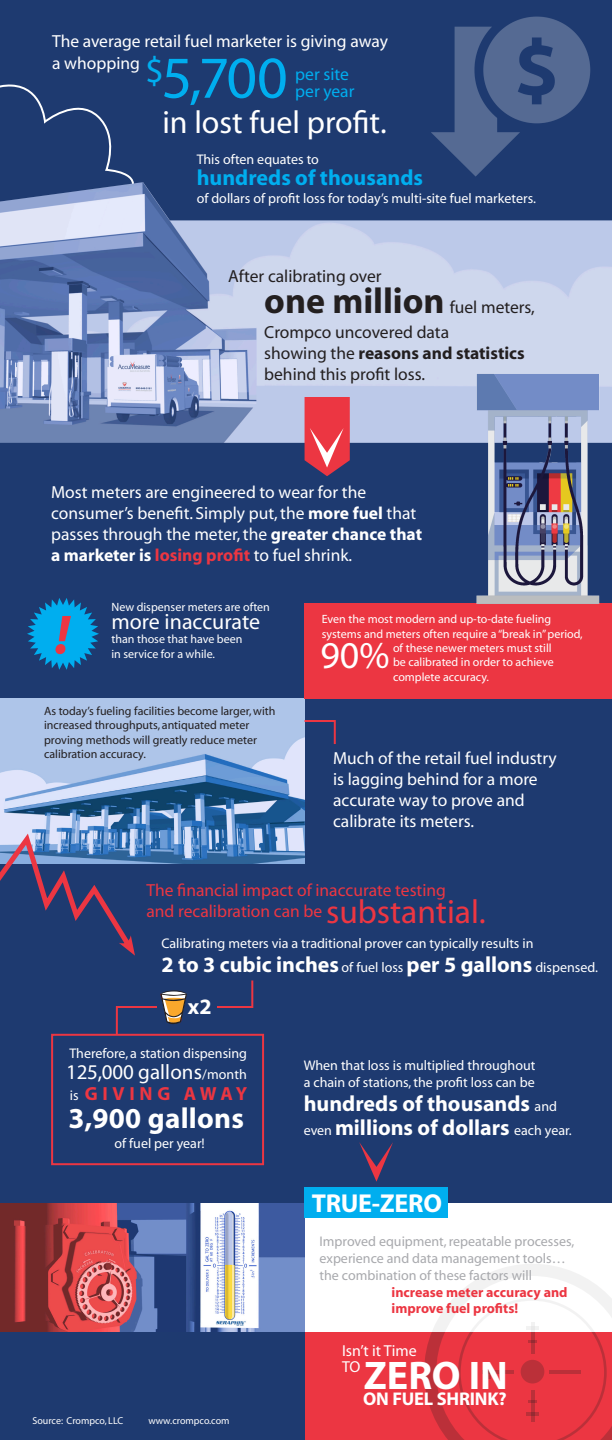
<style>
.page{position:relative;width:612px;height:1440px;background:#fff}
.page>*{position:absolute;margin:0;border:0;box-sizing:border-box;transform-origin:0 0}
.t1{font:59.8px "Myriad";color:#00aeef}
.t2{font:italic 700 55.7px "Myriad";color:#ec3642}
.t3{font:700 40.1px "Myriad";color:#fff}
.t4{font:38px "Myriad";color:#fff}
.t5{font:32px "Myriad";color:#fff}
.t6{font:700 29px "Myriad";letter-spacing:.01em;color:#fff}
.t7{font:700 26px "Myriad";letter-spacing:-.01em;color:#fff}
.t8{font:700 22px/24px "Myriad";color:#fff}
.t9{font:700 22px "Myriad";color:#00aeef}
.t10{font:22px "Myriad";color:#fff}
.t11{font:21px "Myriad";letter-spacing:.005em;color:#fff}
.t12{font:700 19px "Myriad";letter-spacing:.25em;color:#ec3642}
.t13{font:700 18.4px "Myriad";letter-spacing:-.01em;color:#fff}
.t14{font:17.5px/21px "Myriad";color:#fff}
.t15{font:17.5px/21px "Myriad";color:#231f20}
.t16{font:17.5px "Myriad";color:#ec3642}
.t17{font:17.5px "Myriad";color:#00aeef}
.t18{font:15.9px "Myriad";color:#fff}
.t19{font:14px/16.8px "Myriad";color:#fff}
.t20{font:14px/16.8px "Myriad";color:#a8a9ad}
.t21{font:700 14px/16.8px "Myriad";color:#ec3642}
.t22{font:12px/14.4px "Myriad";color:#fff}
.t23{font:12px/14.4px "Myriad";color:#231f20}
.t24{font:10px "Myriad";color:#fff}
.s1{font-weight:700;font-size:36px}
.s2{font-weight:700}
.s3{font-weight:700;color:#ec3642}
.s4{font-size:33.5px}
.s5{font-weight:400;font-size:14px}
.s6{font-size:14px}
.s7{font-weight:400;font-size:14px;color:#fff}
</style>
<div class="page">
<div style="left:305px;top:1332px;width:307px;height:108px;background:#ec3642"></div>
<svg style="left:424px;top:1332px;width:188px;height:108px"></svg>
<img style="left:0;top:1203px;width:305px;height:129px">
<div style="left:0;top:0;width:612px;height:314px;background:#1e3a70"></div>
<svg style="left:0;top:84px;width:134px;height:98px"></svg>
<div style="left:0;top:438px;width:612px;height:765px;background:#1e3a70"></div>
<img style="left:0;top:699px;width:305px;height:164px">
<div style="left:305px;top:603px;width:307px;height:96px;background:#ec3642"></div>
<svg style="left:27px;top:598px;width:72px;height:72px"></svg>
<img style="left:0;top:182px;width:612px;height:261px">
<svg style="left:0;top:828px;width:136px;height:128px"></svg>
<svg style="left:303px;top:719px;width:33px;height:27px"></svg>
<div style="left:0;top:1332px;width:305px;height:108px;background:#1e3a70"></div>
<div style="left:51px;top:1034px;width:213px;height:131px;border:2px solid #ec3642"></div>
<svg style="left:359px;top:1142px;width:34px;height:40px"></svg>
<div style="left:305px;top:1188px;width:143px;height:30px;background:#00aeef"></div>
<img style="left:445px;top:362px;width:167px;height:241px">
<img style="left:431px;top:16px;width:160px;height:161px">
<svg style="left:115px;top:980px;width:139px;height:57px"></svg>
<svg style="left:305px;top:397px;width:45px;height:79px;background:#d84454"></svg>
<p class="t14" style="left:52px;top:32px;width:337px">The average retail fuel marketer is giving away</p>
<p class="t14" style="left:52px;top:54px;width:89px">a whopping</p>
<p class="t1" style="left:145px;top:48px;width:144px"><sup>$</sup>5,700</p>
<p class="t17" style="left:295px;top:65px;width:55px">per site</p>
<p class="t17" style="left:295px;top:82px;width:61px">per year</p>
<p class="t5" style="left:162px;top:106px;width:226px">in lost fuel profit.</p>
<p class="t19" style="left:197px;top:152px;width:124px">This often equates to</p>
<p class="t9" style="left:197px;top:167px;width:228px">hundreds of thousands</p>
<p class="t19" style="left:197px;top:191px;width:341px">of dollars of profit loss for today’s multi-site fuel marketers.</p>
<p class="t15" style="left:228px;top:266px;width:155px">After calibrating over</p>
<p class="t15" style="left:264px;top:297px;width:272px"><span class="s1">one million</span> fuel meters,</p>
<p class="t15" style="left:264px;top:322px;width:262px">Crompco uncovered data<br>showing the <span class="s2">reasons and statistics </span>behind this profit loss.</p>
<p class="t14" style="left:51px;top:482px;width:373px">Most meters are engineered to wear for the consumer’s benefit. Simply put, the <span class="s2">more fuel</span> that passes through the meter, the <span class="s2">greater chance that a marketer is</span> <span class="s3">losing profit</span> to fuel shrink.</p>
<p class="t2" style="left:55px;top:606px;width:16px">!</p>
<p class="t22" style="left:111px;top:600px;width:160px">New dispenser meters are often</p>
<p class="t10" style="left:111px;top:610px;width:150px">more inaccurate</p>
<p class="t22" style="left:111px;top:632px;width:133px">than those that have been in service for a while.</p>
<p class="t23" style="left:44px;top:704px;width:233px">As today’s fueling facilities become larger, with increased throughputs, antiquated meter proving methods will greatly reduce meter calibration accuracy.</p>
<p class="t22" style="left:322px;top:613px;width:231px">Even the most modern and up-to-date fueling</p>
<p class="t22" style="left:322px;top:627px;width:262px">systems and meters often require a “break in” period,</p>
<p class="t22" style="left:393px;top:641px;width:160px">of these newer meters must still</p>
<p class="t22" style="left:393px;top:656px;width:162px">be calibrated in order to achieve</p>
<p class="t22" style="left:393px;top:670px;width:97px">complete accuracy.</p>
<p class="t4" style="left:320px;top:636px;width:71px">90%</p>
<p class="t14" style="left:333px;top:748px;width:225px">Much of the retail fuel industry is lagging behind for a more accurate way to prove and calibrate its meters.</p>
<p class="t16" style="left:146px;top:882px;width:301px">The financial impact of inaccurate testing</p>
<p class="t16" style="left:146px;top:902px;width:341px">and recalibration can be <span class="s4">substantial.</span></p>
<p class="t19" style="left:161px;top:935px;width:374px">Calibrating meters via a traditional prover can typically results in</p>
<p class="t8" style="left:161px;top:953px;width:438px">2 to 3 cubic inches <span class="s5">of fuel loss</span> per 5 gallons <span class="s5">dispensed.</span></p>
<p class="t8" style="left:188px;top:995px;width:25px">x2</p>
<p class="t19" style="left:69px;top:1046px;width:179px">Therefore, a station dispensing</p>
<p class="t11" style="left:66px;top:1062px;width:182px">125,000 gallons<span class="s6">/month</span></p>
<p class="t12" style="left:70px;top:1084px;width:179px"><span class="s7">is</span> GIVING AWAY</p>
<p class="t6" style="left:68px;top:1104px;width:177px">3,900 gallons</p>
<p class="t19" style="left:114px;top:1136px;width:92px">of fuel per year!</p>
<p class="t24" style="left:32px;top:1416px;width:92px">Source: Crompco, LLC</p>
<p class="t24" style="left:149px;top:1416px;width:82px">www.crompco.com</p>
<p class="t19" style="left:304px;top:1058px;width:233px">When that loss is multiplied throughout a chain of stations, the profit loss can be</p>
<p class="t8" style="left:304px;top:1092px;width:270px">hundreds of thousands <span class="s5">and even</span> millions of dollars <span class="s5">each year.</span></p>
<p class="t7" style="left:312px;top:1190px;width:132px">TRUE-ZERO</p>
<p class="t20" style="left:320px;top:1234px;width:256px">Improved equipment, repeatable processes, experience and data management tools… the combination of these factors will</p>
<p class="t21" style="left:392px;top:1284px;width:178px">increase meter accuracy and improve fuel profits!</p>
<p class="t18" style="left:342px;top:1343px;width:76px">Isn’t it Time</p>
<p class="t18" style="left:342px;top:1359px;width:20px">TO</p>
<p class="t3" style="left:364px;top:1355px;width:146px">ZERO IN</p>
<p class="t13" style="left:363px;top:1390px;width:145px">ON FUEL SHRINK?</p>
</div>
